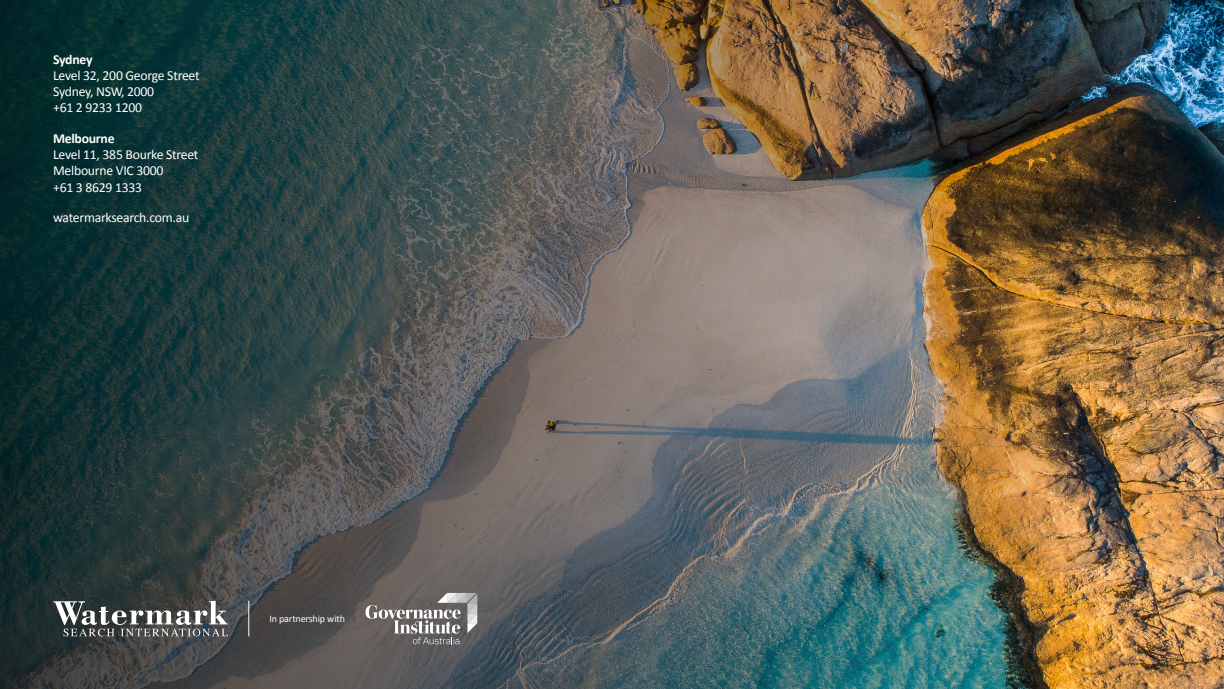
<style>
.page{position:relative;width:1224px;height:689px;background:#fff}
.page>*{position:absolute;margin:0;border:0;box-sizing:border-box;transform-origin:0 0}
.t1{font:13.75px/16.2px "Calibri";letter-spacing:-.02em;color:#fff}
.t2{font:700 13.75px "Calibri";letter-spacing:-.02em;color:#fff}
.t3{font:10px "Calibri";letter-spacing:-.01em;color:#fff}
</style>
<div class="page">
<img style="left:1059px;top:0;width:165px;height:688px">
<img style="left:0;top:0;width:1059px;height:688px">
<svg style="left:53px;top:600px;width:175px;height:36px"></svg>
<svg style="left:365px;top:592px;width:112px;height:52px;background:#84817f"></svg>
<hr style="left:249px;top:600px;width:1px;height:36px;background:#fff">
<p class="t2" style="left:53px;top:50px;width:41px">Sydney</p>
<p class="t1" style="left:53px;top:67px;width:148px">Level 32, 200 George Street<br>Sydney, NSW, 2000<br>+61 2 9233 1200</p>
<p class="t2" style="left:53px;top:129px;width:63px">Melbourne</p>
<p class="t1" style="left:53px;top:146px;width:147px">Level 11, 385 Bourke Street<br>Melbourne VIC 3000<br>+61 3 8629 1333</p>
<p class="t1" style="left:53px;top:209px;width:138px">watermarksearch.com.au</p>
<p class="t3" style="left:269px;top:612px;width:77px">In partnership with</p>
</div>
